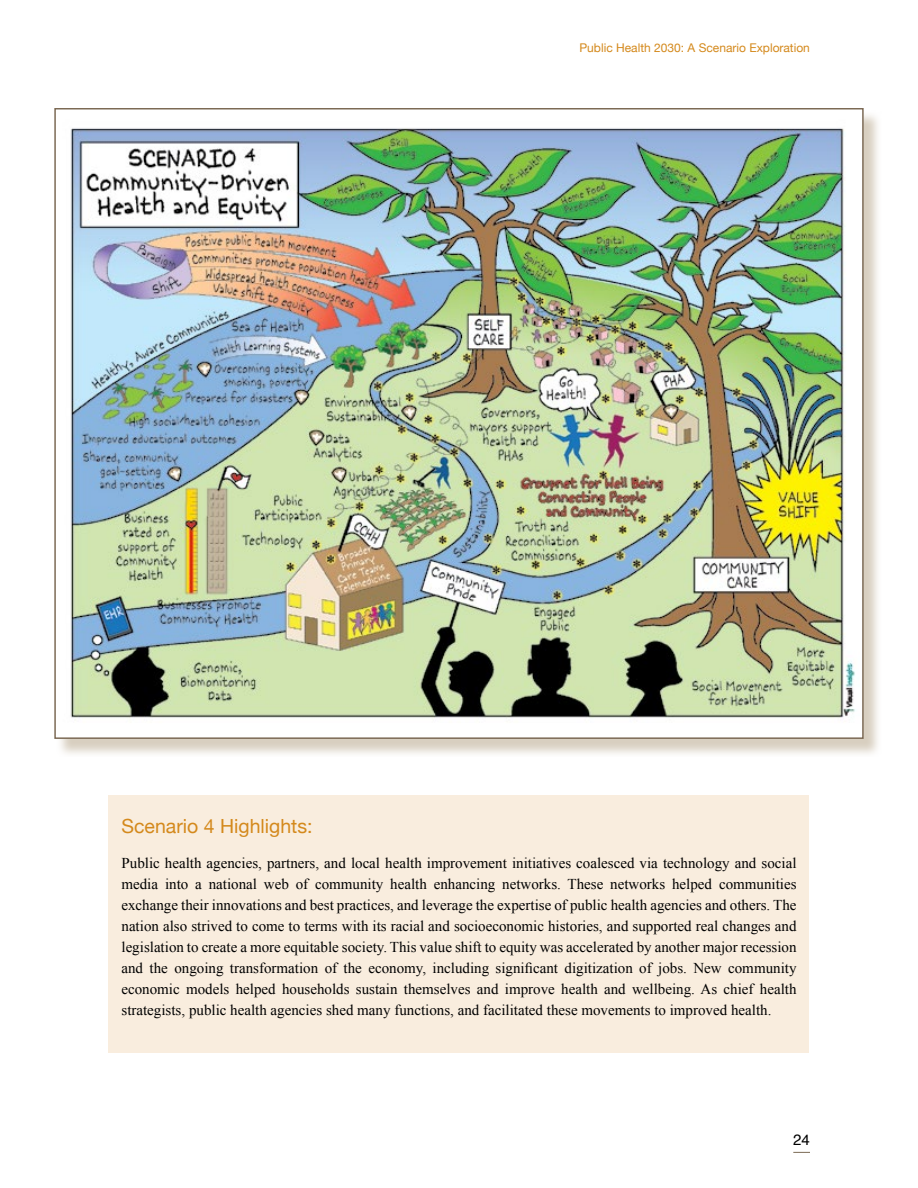
<style>
.page{position:relative;width:918px;height:1188px;background:#fff}
.page>*{position:absolute;margin:0;border:0;box-sizing:border-box;transform-origin:0 0}
.t1{font:19.5px "Helvetica Neue";color:#d4891c}
.t2{font:15px/21px "Times New Roman";color:#000;text-align:justify}
.t3{font:15px "Helvetica";color:#000}
.t4{font:12px "Helvetica Neue";color:#d4891c}
</style>
<div class="page">
<svg style="left:793px;top:1152px;width:17px;height:1px"></svg>
<div style="left:108px;top:796px;width:700px;height:257px;background:#f9edde"></div>
<svg style="left:60px;top:115px;width:818px;height:639px"></svg>
<img style="left:60px;top:115px;width:800px;height:619px">
<p class="t4" style="left:580px;top:39px;width:232px">Public Health 2030: A Scenario Exploration</p>
<h1 class="t1" style="left:122px;top:812px;width:193px">Scenario 4 Highlights:</h1>
<p class="t2" style="left:122px;top:852px;width:677px">Public health agencies, partners, and local health improvement initiatives coalesced via technology and social media into a national web of community health enhancing networks. These networks helped communities exchange their innovations and best practices, and leverage the expertise of public health agencies and others. The nation also strived to come to terms with its racial and socioeconomic histories, and supported real changes and legislation to create a more equitable society. This value shift to equity was accelerated by another major recession and the ongoing transformation of the economy, including significant digitization of jobs. New community economic models helped households sustain themselves and improve health and wellbeing. As chief health strategists, public health agencies shed many functions, and facilitated these movements to improved health.</p>
<p class="t3" style="left:793px;top:1128px;width:18px">24</p>
</div>
